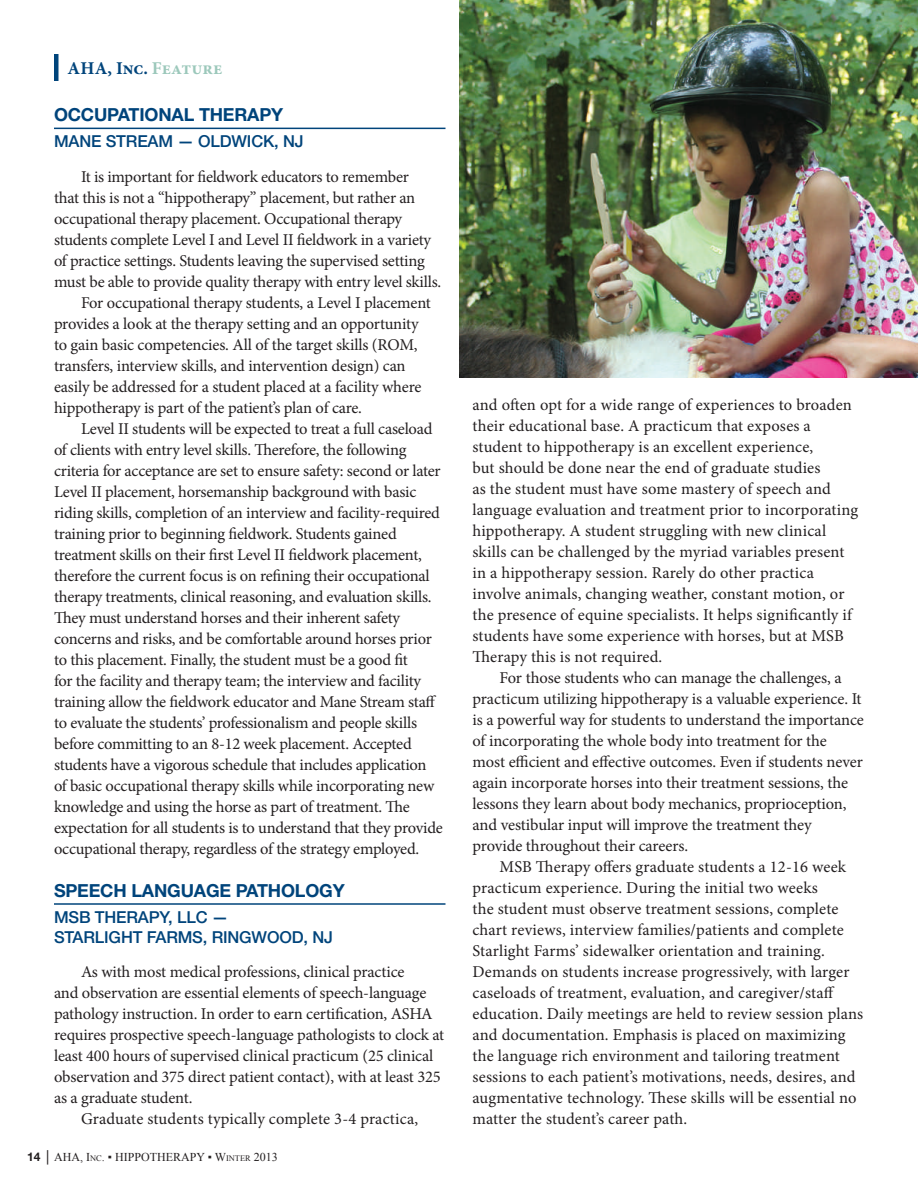
<style>
.page{position:relative;width:918px;height:1188px;background:#fff}
.page>*{position:absolute;margin:0;border:0;box-sizing:border-box;transform-origin:0 0}
.Article_Heading_1_W{font:700 18px "Helvetica Neue LT Std";letter-spacing:-.01em;color:#00447b}
.t1{font:700 18px "Minion Pro";letter-spacing:.005em;color:#00447b}
.Feature_Article_Basi{font:16.5px/21px "Minion Pro";letter-spacing:-.01em;color:#231f20}
.Feature_Article_Basi-2{font:16.5px/21px "Minion Pro";letter-spacing:.01em;color:#231f20}
.Article_Bullet_Heade{font:500 16.5px/19.8px "Helvetica Neue LT Std";letter-spacing:-.01em;color:#00447b}
.t2{font:12px "Times New Roman";color:#231f20}
.s1{color:#9cc8bb}
.s2{font-family:"Helvetica Neue LT Std";font-weight:700}
.s3{font-family:"Verdana";font-weight:700}
.s4{font-style:inherit}
.s5{font-size:8.4px}
</style>
<div class="page">
<hr style="left:54px;top:54px;width:4px;height:27px;background:#00447b">
<hr style="left:54px;top:128px;width:392px;height:1px;background:#00447b">
<hr style="left:54px;top:903px;width:392px;height:2px;background:#00447b">
<img style="left:459px;top:0;width:459px;height:378px">
<p class="t1" style="left:68px;top:56px;width:157px">AHA, Inc. <span class="s1">Feature</span></p>
<p class="Article_Heading_1_W" style="left:54px;top:103px;width:231px">OCCUPATIONAL THERAPY</p>
<p class="Article_Bullet_Heade" style="left:54px;top:131px;width:251px">MANE STREAM — OLDWICK, NJ</p>
<p class="Feature_Article_Basi" style="left:54px;top:166px;width:389px;text-indent:27px">It is important for fieldwork educators to remember<br>that this is not a “hippotherapy” placement, but rather an occupational therapy placement. Occupational therapy students complete Level I and Level II fieldwork in a variety of practice settings. Students leaving the supervised setting must be able to provide quality therapy with entry level skills.</p>
<p class="Feature_Article_Basi" style="left:54px;top:292px;width:378px;text-indent:27px">For occupational therapy students, a Level I placement provides a look at the therapy setting and an opportunity to gain basic competencies. All of the target skills (ROM, transfers, interview skills, and intervention design) can easily be addressed for a student placed at a facility where hippotherapy is part of the patient’s plan of care.</p>
<p class="Feature_Article_Basi" style="left:54px;top:418px;width:390px;text-indent:27px">Level II students will be expected to treat a full caseload of clients with entry level skills. Therefore, the following criteria for acceptance are set to ensure safety: second or later Level II placement, horsemanship background with basic riding skills, completion of an interview and facility-required training prior to beginning fieldwork. Students gained treatment skills on their first Level II fieldwork placement, therefore the current focus is on refining their occupational therapy treatments, clinical reasoning, and evaluation skills.<br>They must understand horses and their inherent safety concerns and risks, and be comfortable around horses prior to this placement. Finally, the student must be a good fit<br>for the facility and therapy team; the interview and facility training allow the fieldwork educator and Mane Stream staff to evaluate the students’ professionalism and people skills before committing to an 8-12 week placement. Accepted students have a vigorous schedule that includes application of basic occupational therapy skills while incorporating new knowledge and using the horse as part of treatment. The expectation for all students is to understand that they provide occupational therapy, regardless of the strategy employed.</p>
<p class="Article_Heading_1_W" style="left:54px;top:879px;width:292px">SPEECH LANGUAGE PATHOLOGY</p>
<p class="Article_Bullet_Heade" style="left:54px;top:907px;width:281px">MSB THERAPY, LLC —<br>STARLIGHT FARMS, RINGWOOD, NJ</p>
<p class="Feature_Article_Basi" style="left:54px;top:962px;width:392px;text-indent:27px">As with most medical professions, clinical practice<br>and observation are essential elements of speech-language pathology instruction. In order to earn certification, ASHA requires prospective speech-language pathologists to clock at least 400 hours of supervised clinical practicum (25 clinical observation and 375 direct patient contact), with at least 325 as a graduate student.</p>
<p class="Feature_Article_Basi-2" style="left:81px;top:1109px;width:339px">Graduate students typically complete 3-4 practica,</p>
<p class="t2" style="left:27px;top:1149px;width:252px"><span class="s2">14</span> <span class="s3">│</span> <span class="s4">AHA, I</span><span class="s5">NC</span><span class="s4">.</span> ▪ HIPPOTHERAPY ▪ <span class="s4">W</span><span class="s5">INTER</span> <span class="s4">2013</span></p>
<p class="Feature_Article_Basi-2" style="left:472px;top:395px;width:387px">and often opt for a wide range of experiences to broaden their educational base. A practicum that exposes a student to hippotherapy is an excellent experience,<br>but should be done near the end of graduate studies<br>as the student must have some mastery of speech and language evaluation and treatment prior to incorporating hippotherapy. A student struggling with new clinical skills can be challenged by the myriad variables present in a hippotherapy session. Rarely do other practica involve animals, changing weather, constant motion, or the presence of equine specialists. It helps significantly if students have some experience with horses, but at MSB Therapy this is not required.</p>
<p class="Feature_Article_Basi" style="left:472px;top:668px;width:393px;text-indent:27px">For those students who can manage the challenges, a practicum utilizing hippotherapy is a valuable experience. It is a powerful way for students to understand the importance of incorporating the whole body into treatment for the<br>most efficient and effective outcomes. Even if students never again incorporate horses into their treatment sessions, the lessons they learn about body mechanics, proprioception, and vestibular input will improve the treatment they provide throughout their careers.</p>
<p class="Feature_Article_Basi-2" style="left:472px;top:857px;width:392px;text-indent:27px">MSB Therapy offers graduate students a 12-16 week practicum experience. During the initial two weeks<br>the student must observe treatment sessions, complete chart reviews, interview families/patients and complete Starlight Farms’ sidewalker orientation and training.<br>Demands on students increase progressively, with larger caseloads of treatment, evaluation, and caregiver/staff education. Daily meetings are held to review session plans and documentation. Emphasis is placed on maximizing the language rich environment and tailoring treatment sessions to each patient’s motivations, needs, desires, and augmentative technology. These skills will be essential no matter the student’s career path.</p>
</div>
